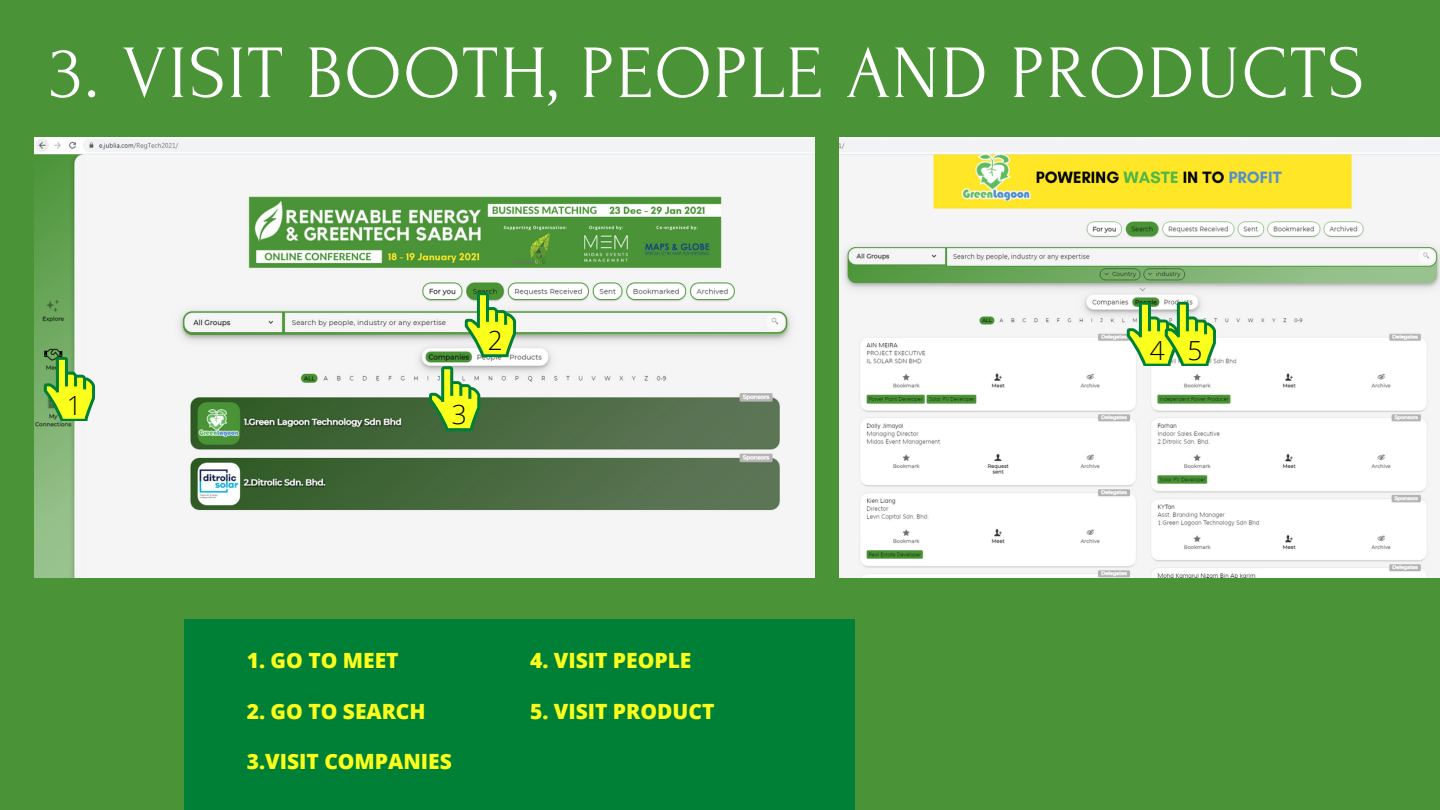
<style>
.page{position:relative;width:1440px;height:810px;background:#4a9437}
.page>*{position:absolute;margin:0;border:0;box-sizing:border-box;transform-origin:0 0}
.t1{font:75.1px "Forum";letter-spacing:.025em;color:#fff}
.t2{font:300 26.3px "Open Sans";color:#000}
.t3{font:800 21px "Open Sans";color:#faff1b}
</style>
<div class="page">
<img style="left:839px;top:138px;width:601px;height:439px">
<img style="left:34px;top:138px;width:780px;height:439px">
<svg style="left:465px;top:292px;width:51px;height:65px;background:#b4d661"></svg>
<svg style="left:429px;top:366px;width:51px;height:65px;background:#accc59"></svg>
<svg style="left:44px;top:357px;width:51px;height:64px;background:#a8cf52"></svg>
<svg style="left:1127px;top:302px;width:89px;height:63px;background:#bddc5f"></svg>
<div style="left:184px;top:619px;width:670px;height:191px;background:#008037"></div>
<p class="t1" style="left:50px;top:33px;width:1315px">3. VISIT BOOTH, PEOPLE AND PRODUCTS</p>
<p class="t2" style="left:67px;top:387px;width:16px">1</p>
<p class="t2" style="left:452px;top:396px;width:16px">3</p>
<p class="t2" style="left:488px;top:322px;width:16px">2</p>
<p class="t3" style="left:247px;top:645px;width:153px">1. GO TO MEET</p>
<p class="t3" style="left:247px;top:696px;width:180px">2. GO TO SEARCH</p>
<p class="t3" style="left:247px;top:747px;width:207px">3.VISIT COMPANIES</p>
<p class="t3" style="left:530px;top:645px;width:163px">4. VISIT PEOPLE</p>
<p class="t3" style="left:530px;top:696px;width:186px">5. VISIT PRODUCT</p>
<p class="t2" style="left:1150px;top:332px;width:16px">4</p>
<p class="t2" style="left:1188px;top:332px;width:16px">5</p>
</div>
